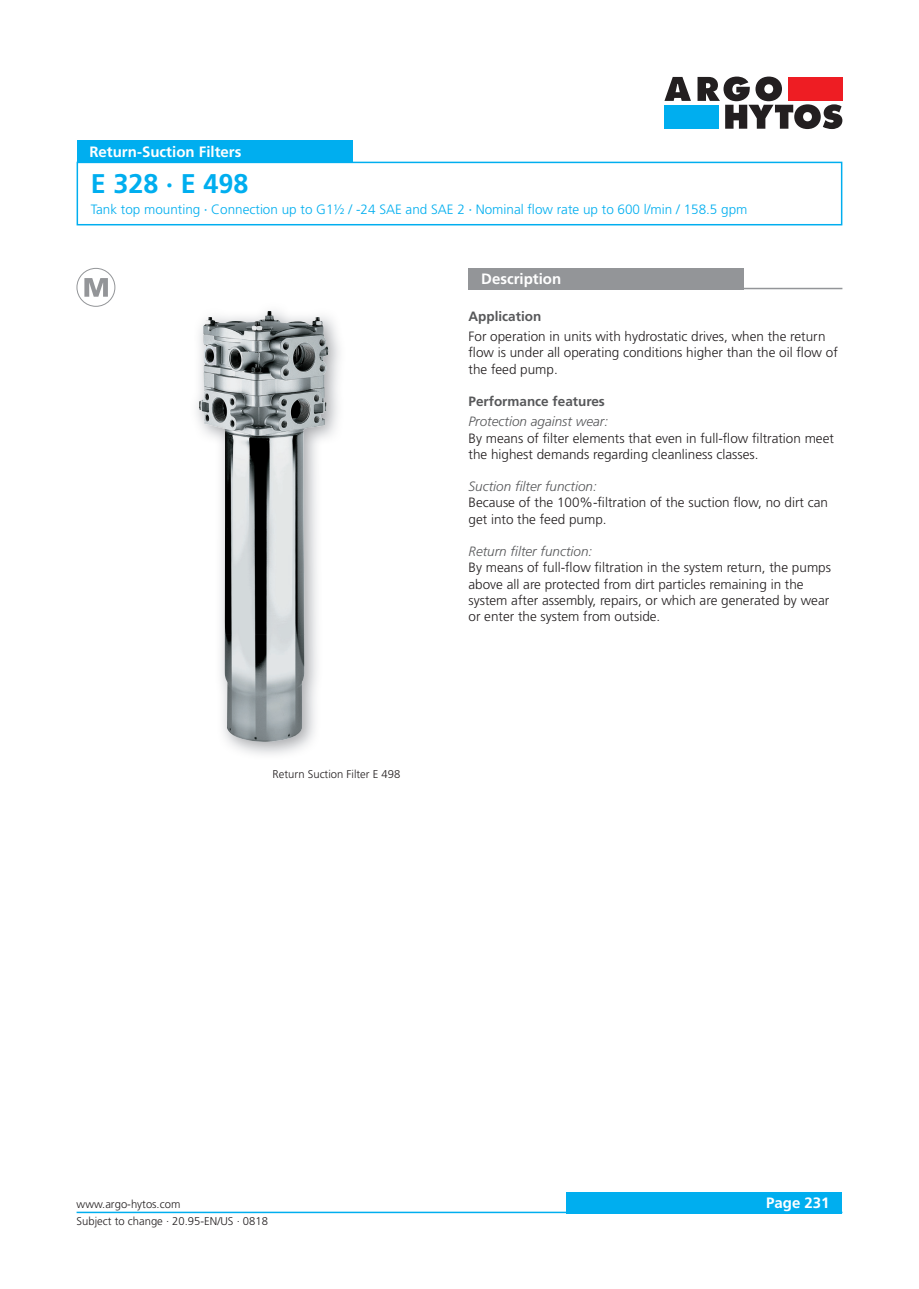
<style>
.page{position:relative;width:919px;height:1289px;background:#fff}
.page>*{position:absolute;margin:0;border:0;box-sizing:border-box;transform-origin:0 0}
.t1{font:700 27px "Frutiger LT";color:#00aeef}
.t2{font:700 15px "Frutiger LT";color:#fff}
.t3{font:300 13.5px/16.2px "Frutiger LT";color:#231f20}
.t4{font:300 13.5px "Frutiger LT";color:#00aeef}
.t5{font:italic 300 13.5px "Frutiger LT";color:#57585a}
.t6{font:700 13.5px "Frutiger LT";color:#57585a}
.t7{font:300 11.25px "Frutiger LT";color:#231f20}
.s1{font-weight:400;font-stretch:condensed}
</style>
<div class="page">
<div style="left:566px;top:1191px;width:276px;height:22px;background:#00aeef"></div>
<hr style="left:77px;top:1211px;width:765px;height:2px;background:#00aeef">
<svg style="left:664px;top:77px;width:27px;height:24px"></svg>
<div style="left:664px;top:105px;width:55px;height:24px;background:#00aeef"></div>
<svg style="left:697px;top:77px;width:145px;height:52px"></svg>
<div style="left:77px;top:162px;width:765px;height:63px;border:2px solid #00aeef"></div>
<div style="left:77px;top:140px;width:275px;height:22px;background:#00aeef"></div>
<div style="left:468px;top:268px;width:276px;height:21px;background:#939598"></div>
<hr style="left:468px;top:288px;width:374px;height:1px;background:#939598">
<div style="left:77px;top:268px;width:38px;height:39px;border:1px solid #939598;border-radius:50%"></div>
<svg style="left:84px;top:278px;width:24px;height:19px"></svg>
<img style="left:196px;top:317px;width:144px;height:438px">
<img style="left:199px;top:311px;width:127px;height:323px">
<img style="left:225px;top:634px;width:79px;height:107px">
<p class="t2" style="left:89px;top:143px;width:153px">Return-Suction Filters</p>
<h1 class="t1" style="left:91px;top:168px;width:159px">E 328 · E 498</h1>
<p class="t4" style="left:91px;top:202px;width:658px">Tank top mounting <span class="s1">·</span> Connection up to G1½ / -24 SAE and SAE 2 <span class="s1">·</span> Nominal flow rate up to 600 l/min / 158.5 gpm</p>
<p class="t7" style="left:272px;top:767px;width:129px">Return Suction Filter E 498</p>
<p class="t2" style="left:481px;top:270px;width:81px">Description</p>
<p class="t6" style="left:468px;top:308px;width:74px">Application</p>
<p class="t3" style="left:468px;top:328px;width:371px">For operation in units with hydrostatic drives, when the return flow is under all operating conditions higher than the oil flow of the feed pump.</p>
<p class="t6" style="left:468px;top:393px;width:138px">Performance features</p>
<p class="t5" style="left:468px;top:414px;width:141px">Protection against wear:</p>
<p class="t3" style="left:468px;top:430px;width:367px">By means of filter elements that even in full-flow filtration meet the highest demands regarding cleanliness classes.</p>
<p class="t5" style="left:468px;top:479px;width:130px">Suction filter function:</p>
<p class="t3" style="left:468px;top:495px;width:361px">Because of the 100%-filtration of the suction flow, no dirt can get into the feed pump.</p>
<p class="t5" style="left:468px;top:543px;width:125px">Return filter function:</p>
<p class="t3" style="left:468px;top:559px;width:364px">By means of full-flow filtration in the system return, the pumps above all are protected from dirt particles remaining in the system after assembly, repairs, or which are generated by wear or enter the system from outside.</p>
<p class="t7" style="left:77px;top:1197px;width:105px">www.argo-hytos.com</p>
<p class="t2" style="left:766px;top:1194px;width:65px">Page 231</p>
<p class="t7" style="left:77px;top:1215px;width:193px">Subject to change · 20.95-EN/US · 0818</p>
</div>
